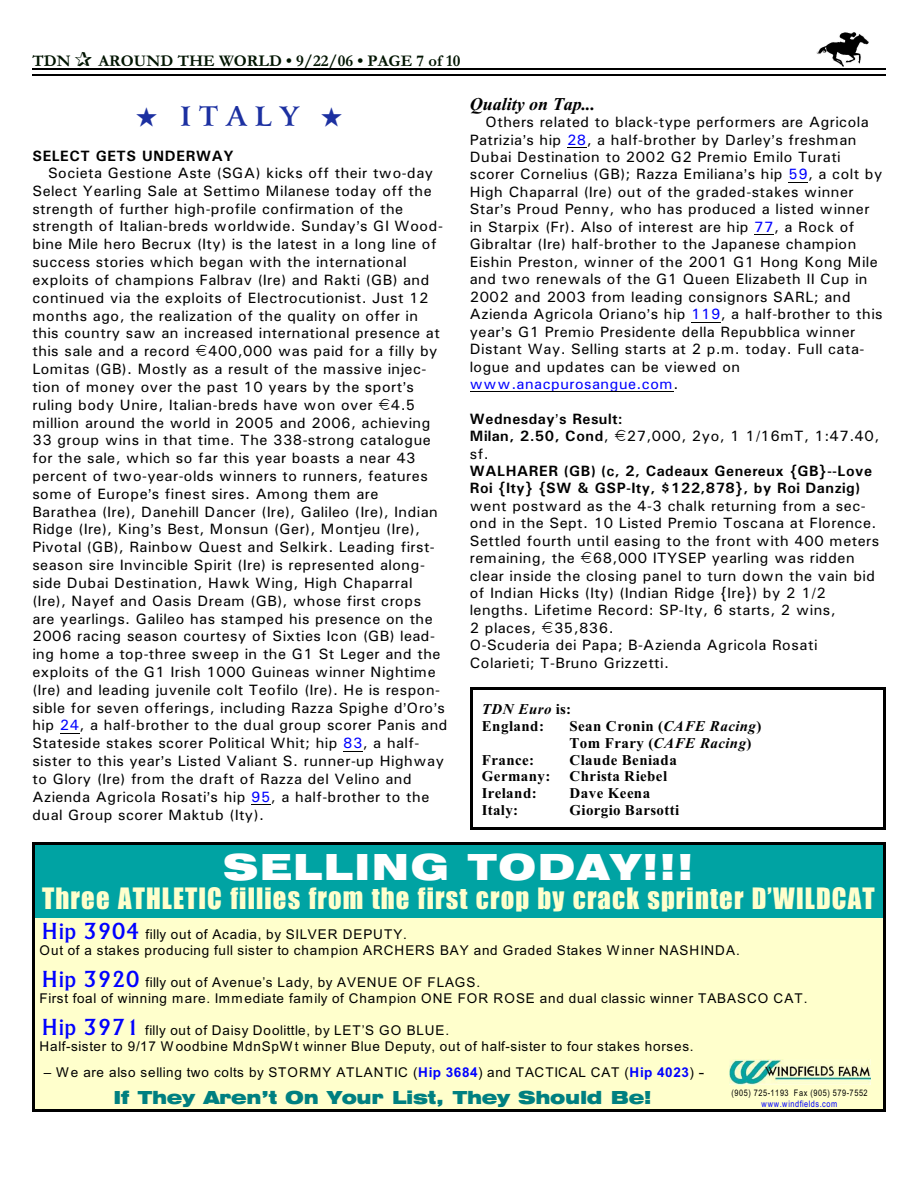
<style>
.page{position:relative;width:918px;height:1188px;background:#fff}
.page>*{position:absolute;margin:0;border:0;box-sizing:border-box;transform-origin:0 0}
.t1{font:36px "Swis 721 Blk Ex BT";letter-spacing:.045em;color:#fff}
.t2{font:30px "Billboard";letter-spacing:.035em;color:#ffc}
.t3{font:700 27px "Arrus BT";letter-spacing:.295em;color:#1c30a1}
.t4{font:18px "Swis 721 Blk Ex BT";letter-spacing:-.015em;color:#008080}
.t5{font:italic 700 18px "Times New Roman";color:#000}
.t6{font:700 16.5px "Garamond";color:#001400}
.t7{font:15px/17.9px "Univers";letter-spacing:.03em;color:#000}
.t8{font:700 15px/17.4px "Univers";letter-spacing:.035em;color:#000}
.t9{font:700 15px/16.8px "Times New Roman";letter-spacing:.03em;color:#000}
.t10{font:13.5px/16px "Arial";letter-spacing:.06em;color:#000}
.t11{font:9px "Arial Narrow";letter-spacing:.07em;color:#000}
.t12{font:9px "Arial Narrow";letter-spacing:.07em;color:#00f}
.s1{color:#00f}
.s2{font-weight:400}
.s3{font-style:italic}
.s4{font-family:"Alberta";font-size:22.35px;color:#00f}
.s5{font-weight:700;color:#00f}
.s6{font-family:"Alberta"}
</style>
<div class="page">
<img style="left:817px;top:32px;width:51px;height:34px">
<hr style="left:32px;top:68px;width:853px;height:1px;background:#000">
<hr style="left:32px;top:75px;width:853px;height:1px;background:#000">
<div style="left:32px;top:842px;width:853px;height:270px;background:#ffc"></div>
<div style="left:35px;top:845px;width:847px;height:72px;background:#00a3a3"></div>
<img style="left:730px;top:1060px;width:140px;height:25px">
<hr style="left:32px;top:842px;width:3px;height:270px;background:#000">
<hr style="left:883px;top:842px;width:2px;height:270px;background:#000">
<hr style="left:32px;top:842px;width:853px;height:3px;background:#000">
<hr style="left:32px;top:1110px;width:853px;height:2px;background:#000">
<svg style="left:60px;top:733px;width:20px;height:1px"></svg>
<svg style="left:343px;top:751px;width:20px;height:1px"></svg>
<svg style="left:251px;top:804px;width:20px;height:1px"></svg>
<svg style="left:567px;top:147px;width:20px;height:1px"></svg>
<svg style="left:788px;top:182px;width:20px;height:1px"></svg>
<svg style="left:754px;top:234px;width:20px;height:1px"></svg>
<hr style="left:691px;top:322px;width:30px;height:1px;background:#000">
<hr style="left:470px;top:392px;width:203px;height:1px;background:#000">
<hr style="left:470px;top:687px;width:3px;height:143px;background:#000">
<hr style="left:883px;top:687px;width:2px;height:143px;background:#000">
<hr style="left:470px;top:687px;width:415px;height:3px;background:#000">
<hr style="left:470px;top:827px;width:415px;height:3px;background:#000">
<p class="t6" style="left:32px;top:55px;width:40px">TDN</p>
<p class="t6" style="left:98px;top:55px;width:364px">AROUND THE WORLD • 9/22/06 • PAGE 7 of 10</p>
<h3 class="t3" style="left:136px;top:106px;width:208px">★ ITALY ★</h3>
<p class="t8" style="left:32px;top:148px;width:203px">SELECT GETS UNDERWAY</p>
<p class="t7" style="left:32px;top:165px;width:417px;text-indent:16px">Societa Gestione Aste (SGA) kicks off their two-day Select Yearling Sale at Settimo Milanese today off the strength of further high-profile confirmation of the strength of Italian-breds worldwide. Sunday s GI Wood&shy;bine Mile hero Becrux (Ity) is the latest in a long line of success stories which began with the international exploits of champions Falbrav (Ire) and Rakti (GB) and continued via the exploits of Electrocutionist. Just 12 months ago, the realization of the quality on offer in this country saw an increased international presence at this sale and a record 400,000 was paid for a filly by Lomitas (GB). Mostly as a result of the massive injec&shy;tion of money over the past 10 years by the sport s ruling body Unire, Italian-breds have won over 4.5 million around the world in 2005 and 2006, achieving 33 group wins in that time. The 338-strong catalogue for the sale, which so far this year boasts a near 43 percent of two-year-olds winners to runners, features some of Europe s finest sires. Among them are<br>Barathea (Ire), Danehill Dancer (Ire), Galileo (Ire), Indian Ridge (Ire), King s Best, Monsun (Ger), Montjeu (Ire), Pivotal (GB), Rainbow Quest and Selkirk. Leading first&shy;season sire Invincible Spirit (Ire) is represented along&shy;side Dubai Destination, Hawk Wing, High Chaparral (Ire), Nayef and Oasis Dream (GB), whose first crops<br>are yearlings. Galileo has stamped his presence on the 2006 racing season courtesy of Sixties Icon (GB) lead&shy;ing home a top-three sweep in the G1 St Leger and the exploits of the G1 Irish 1000 Guineas winner Nightime (Ire) and leading juvenile colt Teofilo (Ire). He is respon&shy;sible for seven offerings, including Razza Spighe d Oro s hip <span class="s1">24</span>, a half-brother to the dual group scorer Panis and Stateside stakes scorer Political Whit; hip <span class="s1">83</span>, a half&shy;sister to this year s Listed Valiant S. runner-up Highway to Glory (Ire) from the draft of Razza del Velino and Azienda Agricola Rosati s hip <span class="s1">95</span>, a half-brother to the dual Group scorer Maktub (Ity).</p>
<p class="t5" style="left:470px;top:98px;width:127px">Quality on Tap...</p>
<p class="t7" style="left:470px;top:115px;width:414px;line-height:17.4px;text-indent:16px">Others related to black-type performers are Agricola Patrizia s hip <span class="s1">28</span>, a half-brother by Darley s freshman Dubai Destination to 2002 G2 Premio Emilo Turati scorer Cornelius (GB); Razza Emiliana s hip <span class="s1">59</span>, a colt by High Chaparral (Ire) out of the graded-stakes winner Star s Proud Penny, who has produced a listed winner in Starpix (Fr). Also of interest are hip <span class="s1">77</span>, a Rock of Gibraltar (Ire) half-brother to the Japanese champion Eishin Preston, winner of the 2001 G1 Hong Kong Mile and two renewals of the G1 Queen Elizabeth II Cup in 2002 and 2003 from leading consignors SARL; and Azienda Agricola Oriano s hip <span class="s1">119</span>, a half-brother to this year s G1 Premio Presidente della Repubblica winner Distant Way. Selling starts at 2 p.m. today. Full cata&shy;logue and updates can be viewed on <span class="s1">www.anacpurosangue.com</span>.</p>
<p class="t8" style="left:470px;top:411px;width:411px">Wednesday s Result:<br>Milan, 2.50, Cond<span class="s2">, 27,000, 2yo, 1 1/16mT, 1:47.40, sf.</span></p>
<p class="t8" style="left:470px;top:463px;width:404px">WALHARER (GB) (c, 2, Cadeaux Genereux {GB}--Love<br>Roi {Ity} {SW &amp; GSP-Ity, $122,878}, by Roi Danzig)</p>
<p class="t7" style="left:470px;top:498px;width:411px;line-height:17.4px">went postward as the 4-3 chalk returning from a sec&shy;ond in the Sept. 10 Listed Premio Toscana at Florence.<br>Settled fourth until easing to the front with 400 meters remaining, the 68,000 ITYSEP yearling was ridden clear inside the closing panel to turn down the vain bid of Indian Hicks (Ity) (Indian Ridge {Ire}) by 2 1/2 lengths. Lifetime Record: SP-Ity, 6 starts, 2 wins,<br>2 places, 35,836.<br>O-Scuderia dei Papa; B-Azienda Agricola Rosati Colarieti; T-Bruno Grizzetti.</p>
<p class="t9" style="left:482px;top:702px;width:91px"><span class="s3">TDN Euro</span> is:<br>England:</p>
<p class="t9" style="left:569px;top:719px;width:194px">Sean Cronin (<span class="s3">CAFE Racing</span>)<br>Tom Frary (<span class="s3">CAFE Racing</span>)</p>
<p class="t9" style="left:482px;top:753px;width:54px">France:</p>
<p class="t9" style="left:569px;top:753px;width:109px">Claude Beniada</p>
<p class="t9" style="left:482px;top:770px;width:70px">Germany:</p>
<p class="t9" style="left:569px;top:770px;width:99px">Christa Riebel</p>
<p class="t9" style="left:482px;top:786px;width:57px">Ireland:</p>
<p class="t9" style="left:569px;top:786px;width:82px">Dave Keena</p>
<p class="t9" style="left:482px;top:803px;width:38px">Italy:</p>
<p class="t9" style="left:569px;top:803px;width:111px">Giorgio Barsotti</p>
<h1 class="t1" style="left:223px;top:853px;width:472px">SELLING TODAY!!!</h1>
<h2 class="t2" style="left:42px;top:882px;width:834px">Three ATHLETIC fillies from the first crop by crack sprinter D’WILDCAT</h2>
<p class="t10" style="left:39px;top:927px;width:702px"><span class="s4">Hip 3904</span> filly out of Acadia, by SILVER DEPUTY.<br>Out of a stakes producing full sister to champion ARCHERS BAY and Graded Stakes Winner NASHINDA.</p>
<p class="t10" style="left:39px;top:975px;width:770px"><span class="s4">Hip 3920</span> filly out of Avenue’s Lady, by AVENUE OF FLAGS.<br>First foal of winning mare. Immediate family of Champion ONE FOR ROSE and dual classic winner TABASCO CAT.</p>
<p class="t10" style="left:39px;top:1023px;width:656px"><span class="s4">Hip 3971</span> filly out of Daisy Doolittle, by LET’S GO BLUE.<br>Half-sister to 9/17 Woodbine MdnSpWt winner Blue Deputy, out of half-sister to four stakes horses.</p>
<p class="t10" style="left:44px;top:1066px;width:662px">– We are also selling two colts by STORMY ATLANTIC (<span class="s5">Hip 3684</span>) and TACTICAL CAT (<span class="s5">Hip 4023</span>) <span class="s6">–</span></p>
<p class="t4" style="left:114px;top:1091px;width:540px">If They Aren’t On Your List, They Should Be!</p>
<p class="t11" style="left:732px;top:1090px;width:138px">(905) 725-1193 Fax (905) 579-7552</p>
<p class="t12" style="left:762px;top:1101px;width:77px">www.windfields.com</p>
</div>
